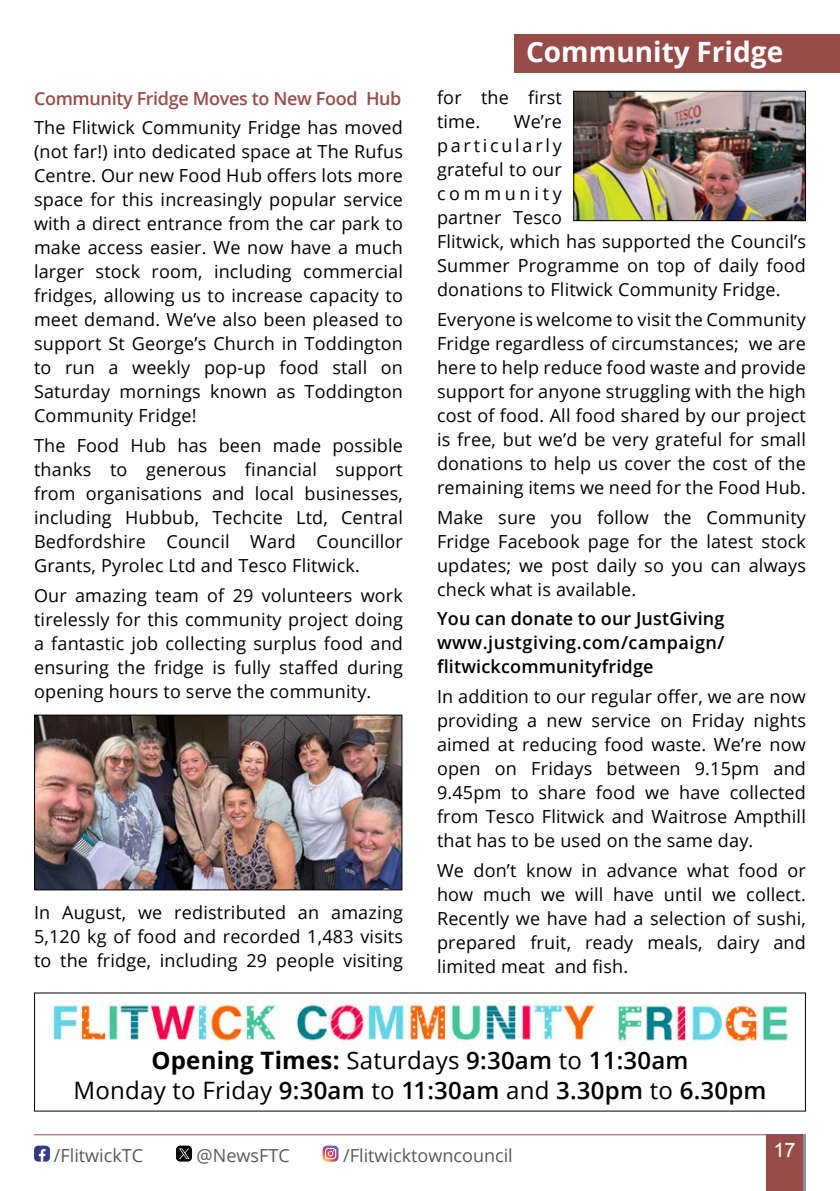
<style>
.page{position:relative;width:840px;height:1191px;background:#fff}
.page>*{position:absolute;margin:0;border:0;box-sizing:border-box;transform-origin:0 0}
.t1{font:700 28px "Open Sans";color:#fff}
.t2{font:600 24px/30px "Open Sans";letter-spacing:.01em;color:#000;text-align:center}
.t3{font:20px "Arial";color:#fff}
.t4{font:18px/24px "Open Sans";letter-spacing:.01em;color:#000;text-align:justify}
.t5{font:600 18px/24px "Open Sans";letter-spacing:.01em;color:#000;text-align:justify}
.t6{font:18px "Open Sans";color:#58595b}
.t7{font:600 18px "Open Sans";letter-spacing:-.02em;color:#984c49}
.s1{font-weight:700}
.s2{font-weight:400}
</style>
<div class="page">
<svg style="left:34px;top:1145px;width:16px;height:16px"></svg>
<div style="left:176px;top:1145px;width:16px;height:16px;background:#000;border-radius:4px"></div>
<svg style="left:179px;top:1148px;width:10px;height:11px"></svg>
<svg style="left:322px;top:1145px;width:16px;height:16px"></svg>
<div style="left:765px;top:1134px;width:40px;height:57px;background:#984c49"></div>
<hr style="left:34px;top:1134px;width:771px;height:1px;background:#984c49">
<div style="left:514px;top:34px;width:325px;height:39px;background:#984c49"></div>
<hr style="left:802px;top:1134px;width:3px;height:57px;background:#898f95">
<img style="left:36px;top:716px;width:364px;height:172px">
<div style="left:34px;top:714px;width:368px;height:176px;border:1px solid #000"></div>
<img style="left:575px;top:93px;width:228px;height:126px">
<div style="left:573px;top:91px;width:232px;height:130px;border:1px solid #000"></div>
<img style="left:50px;top:995px;width:738px;height:51px">
<p class="t7" style="left:34px;top:86px;width:369px">Community Fridge Moves to New Food Hub</p>
<p class="t4" style="left:34px;top:115px;width:370px">The Flitwick Community Fridge has moved (not far!) into dedicated space at The Rufus Centre. Our new Food Hub offers lots more space for this increasingly popular service with a direct entrance from the car park to make access easier. We now have a much larger stock room, including commercial fridges, allowing us to increase capacity to meet demand. We’ve also been pleased to support St George’s Church in Toddington to run a weekly pop-up food stall on Saturday mornings known as Toddington Community Fridge!</p>
<p class="t4" style="left:34px;top:433px;width:370px">The Food Hub has been made possible thanks to generous financial support from organisations and local businesses, including Hubbub, Techcite Ltd, Central Bedfordshire Council Ward Councillor Grants, Pyrolec Ltd and Tesco Flitwick.</p>
<p class="t4" style="left:34px;top:582px;width:370px">Our amazing team of 29 volunteers work tirelessly for this community project doing a fantastic job collecting surplus food and ensuring the fridge is fully staffed during opening hours to serve the community.</p>
<p class="t4" style="left:34px;top:900px;width:370px">In August, we redistributed an amazing 5,120 kg of food and recorded 1,483 visits to the fridge, including 29 people visiting</p>
<h1 class="t1" style="left:525px;top:32px;width:258px">Community Fridge</h1>
<p class="t4" style="left:437px;top:85px;width:126px">for the first time.</p>
<p class="t4" style="left:437px;top:109px;width:370px;text-align:left;text-indent:77px">We’re<br>particularly<br>grateful to our<br>community<br>partner Tesco<br>Flitwick, which has supported the Council’s<br>Summer Programme on top of daily food donations to Flitwick Community Fridge.</p>
<p class="t4" style="left:437px;top:307px;width:370px">Everyone is welcome to visit the Community Fridge regardless of circumstances; we are here to help reduce food waste and provide support for anyone struggling with the high cost of food. All food shared by our project is free, but we’d be very grateful for small donations to help us cover the cost of the remaining items we need for the Food Hub.</p>
<p class="t4" style="left:437px;top:505px;width:370px">Make sure you follow the Community Fridge Facebook page for the latest stock updates; we post daily so you can always check what is available.</p>
<p class="t5" style="left:437px;top:606px;width:289px">You can donate to our JustGiving www.justgiving.com/campaign/ flitwickcommunityfridge</p>
<p class="t4" style="left:437px;top:684px;width:370px">In addition to our regular offer, we are now providing a new service on Friday nights aimed at reducing food waste. We’re now open on Fridays between 9.15pm and 9.45pm to share food we have collected from Tesco Flitwick and Waitrose Ampthill that has to be used on the same day.</p>
<p class="t4" style="left:437px;top:857px;width:370px">We don’t know in advance what food or how much we will have until we collect.<br>Recently we have had a selection of sushi, prepared fruit, ready meals, dairy and limited meat and fish.</p>
<h2 class="t2" style="left:73px;top:1044px;width:694px"><span class="s1">Opening Times:</span> <span class="s2">Saturdays</span> 9:30am <span class="s2">to</span> 11:30am<br><span class="s2">Monday to Friday</span> 9:30am <span class="s2">to</span> 11:30am <span class="s2">and</span> 3.30pm <span class="s2">to</span> 6.30pm</h2>
<p class="t6" style="left:54px;top:1142px;width:91px">/FlitwickTC</p>
<p class="t6" style="left:196px;top:1142px;width:95px">@NewsFTC</p>
<p class="t6" style="left:343px;top:1142px;width:171px">/Flitwicktowncouncil</p>
<p class="t3" style="left:772px;top:1136px;width:24px">17</p>
</div>
